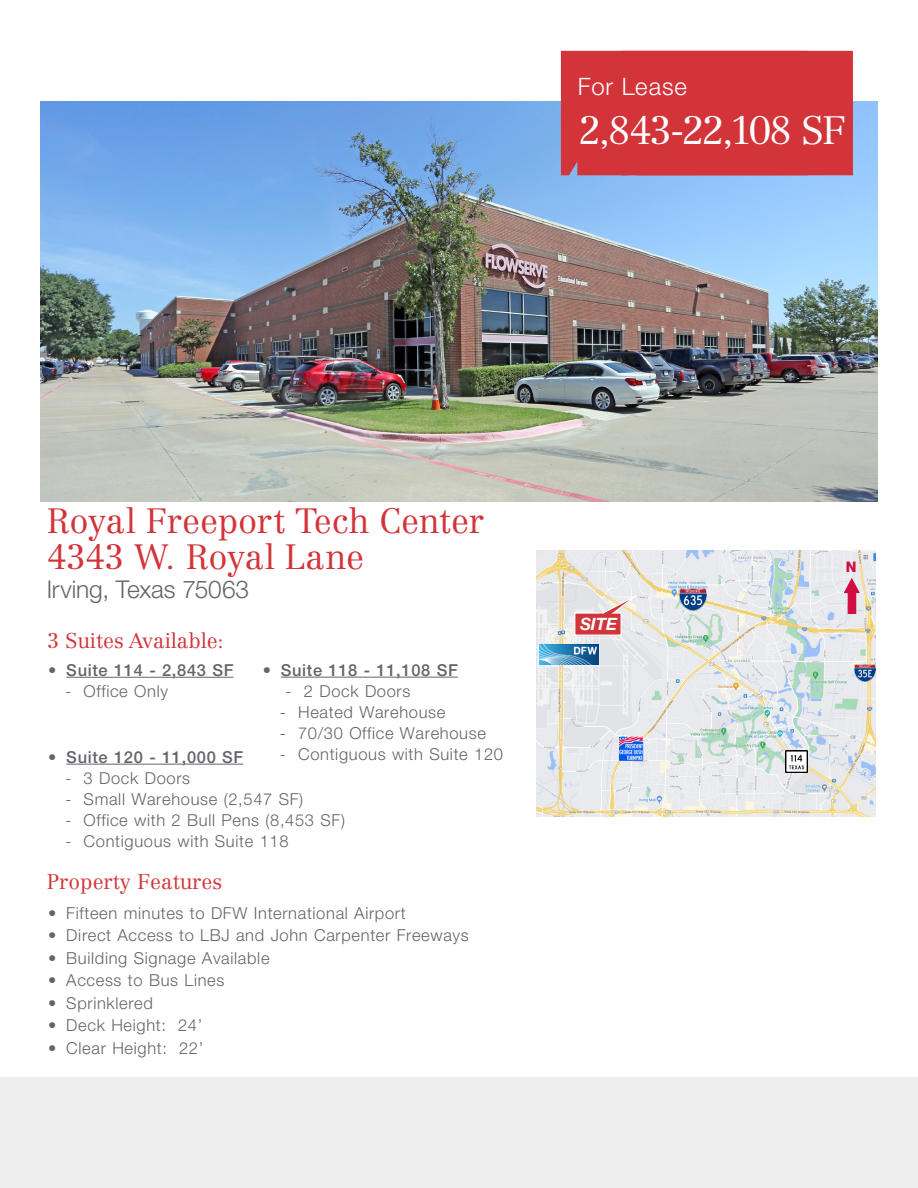
<style>
.page{position:relative;width:918px;height:1188px;background:#fff}
.page>*{position:absolute;margin:0;border:0;box-sizing:border-box;transform-origin:0 0}
.t1{font:300 39px "Centennial LT Std";letter-spacing:-.065em;color:#fff}
.t2{font:300 34.65px/36px "Centennial LT Std";letter-spacing:-.01em;color:#d23439}
.t3{font:300 24.45px "Helvetica Neue LT Std";letter-spacing:-.005em;color:#62656a}
.t4{font:300 24px "Helvetica Neue LT Std";letter-spacing:.035em;color:#fff}
.t5{font:300 21px "Centennial LT Std";color:#d23439}
.t6{font:italic 700 16.95px "Helvetica Neue LT";color:#fff}
.Subhead{font:300 16.5px "Helvetica Neue LT Std";letter-spacing:.04em;color:#62656a}
.Subhead-2{font:500 16.5px "Helvetica Neue LT Std";letter-spacing:.04em;color:#62656a}
.t7{font:800 14.55px "Helvetica Neue LT";color:#d10e40}
.s1{font-weight:300}
</style>
<div class="page">
<img style="left:40px;top:102px;width:838px;height:399px">
<img style="left:537px;top:550px;width:339px;height:266px">
<div style="left:0;top:1077px;width:918px;height:111px;background:#eeeeef"></div>
<div style="left:848px;top:590px;width:8px;height:24px;background:#d10e40"></div>
<svg style="left:843px;top:577px;width:18px;height:17px"></svg>
<img style="left:679px;top:589px;width:27px;height:22px">
<img style="left:786px;top:751px;width:21px;height:21px">
<img style="left:539px;top:644px;width:59px;height:20px">
<div style="left:574px;top:612px;width:48px;height:24px;background:#d23439;border:1px solid #fff"></div>
<svg style="left:601px;top:594px;width:37px;height:26px"></svg>
<hr style="left:600px;top:614px;width:15px;height:4px;background:#d23439">
<img style="left:854px;top:664px;width:22px;height:18px">
<img style="left:619px;top:737px;width:24px;height:23px">
<div style="left:561px;top:51px;width:292px;height:124px;background:#d23439"></div>
<hr style="left:66px;top:677px;width:168px;height:1px;background:#62656a">
<hr style="left:66px;top:764px;width:177px;height:1px;background:#62656a">
<hr style="left:281px;top:677px;width:177px;height:1px;background:#62656a">
<p class="t4" style="left:578px;top:72px;width:111px">For Lease</p>
<p class="t1" style="left:578px;top:107px;width:270px">2,843-22,108 SF</p>
<p class="t2" style="left:47px;top:503px;width:439px">Royal Freeport Tech Center<br>4343 W. Royal Lane</p>
<p class="t3" style="left:47px;top:574px;width:204px">Irving, Texas 75063</p>
<p class="t5" style="left:47px;top:628px;width:178px">3 Suites Available:</p>
<p class="Subhead-2" style="left:48px;top:660px;width:187px"><span class="s1">•</span> Suite 114 - 2,843 SF</p>
<p class="Subhead" style="left:65px;top:681px;width:104px">- Office Only</p>
<p class="Subhead-2" style="left:263px;top:660px;width:197px"><span class="s1">•</span> Suite 118 - 11,108 SF</p>
<p class="Subhead" style="left:286px;top:681px;width:126px">- 2 Dock Doors</p>
<p class="Subhead" style="left:280px;top:702px;width:167px">- Heated Warehouse</p>
<p class="Subhead" style="left:280px;top:723px;width:207px">- 70/30 Office Warehouse</p>
<p class="Subhead" style="left:280px;top:744px;width:225px">- Contiguous with Suite 120</p>
<p class="Subhead-2" style="left:48px;top:747px;width:197px"><span class="s1">•</span> Suite 120 - 11,000 SF</p>
<p class="Subhead" style="left:65px;top:768px;width:126px">- 3 Dock Doors</p>
<p class="Subhead" style="left:65px;top:789px;width:239px">- Small Warehouse (2,547 SF)</p>
<p class="Subhead" style="left:65px;top:810px;width:281px">- Office with 2 Bull Pens (8,453 SF)</p>
<p class="Subhead" style="left:65px;top:831px;width:225px">- Contiguous with Suite 118</p>
<p class="t5" style="left:47px;top:869px;width:177px">Property Features</p>
<p class="Subhead" style="left:48px;top:903px;width:359px">• Fifteen minutes to DFW International Airport</p>
<p class="Subhead" style="left:48px;top:925px;width:422px">• Direct Access to LBJ and John Carpenter Freeways</p>
<p class="Subhead" style="left:48px;top:948px;width:223px">• Building Signage Available</p>
<p class="Subhead" style="left:48px;top:970px;width:178px">• Access to Bus Lines</p>
<p class="Subhead" style="left:48px;top:993px;width:106px">• Sprinklered</p>
<p class="Subhead" style="left:48px;top:1015px;width:156px">• Deck Height: 24’</p>
<p class="Subhead" style="left:48px;top:1038px;width:157px">• Clear Height: 22’</p>
<p class="t6" style="left:580px;top:614px;width:39px">SITE</p>
<p class="t7" style="left:846px;top:558px;width:12px">N</p>
</div>
